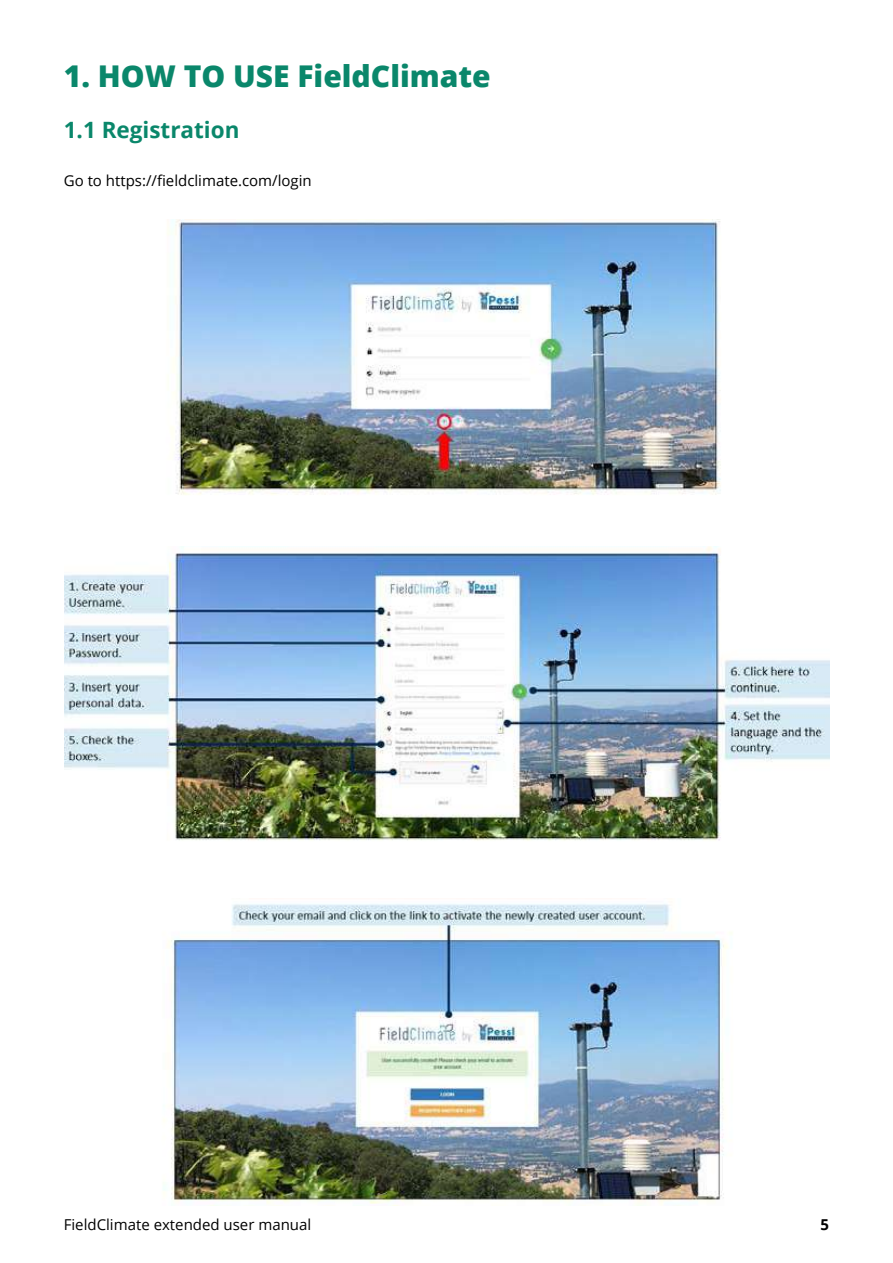
<style>
.page{position:relative;width:893px;height:1263px;background:#fff}
.page>*{position:absolute;margin:0;border:0;box-sizing:border-box;transform-origin:0 0}
.t1{font:800 30px "Open Sans";color:#0a876b}
.t2{font:700 22.5px "Open Sans";color:#0a876b}
.t3{font:15px "Open Sans";color:#000}
.t4{font:700 15px "Open Sans";color:#000}
</style>
<div class="page">
<img style="left:167px;top:219px;width:554px;height:276px">
<img style="left:65px;top:547px;width:764px;height:294px">
<img style="left:163px;top:904px;width:569px;height:301px">
<h1 class="t1" style="left:64px;top:53px;width:428px">1. HOW TO USE FieldClimate</h1>
<h2 class="t2" style="left:64px;top:114px;width:177px">1.1 Registration</h2>
<p class="t3" style="left:64px;top:170px;width:250px">Go to https://fieldclimate.com/login</p>
<p class="t3" style="left:64px;top:1214px;width:249px">FieldClimate extended user manual</p>
<p class="t4" style="left:821px;top:1214px;width:10px">5</p>
</div>
